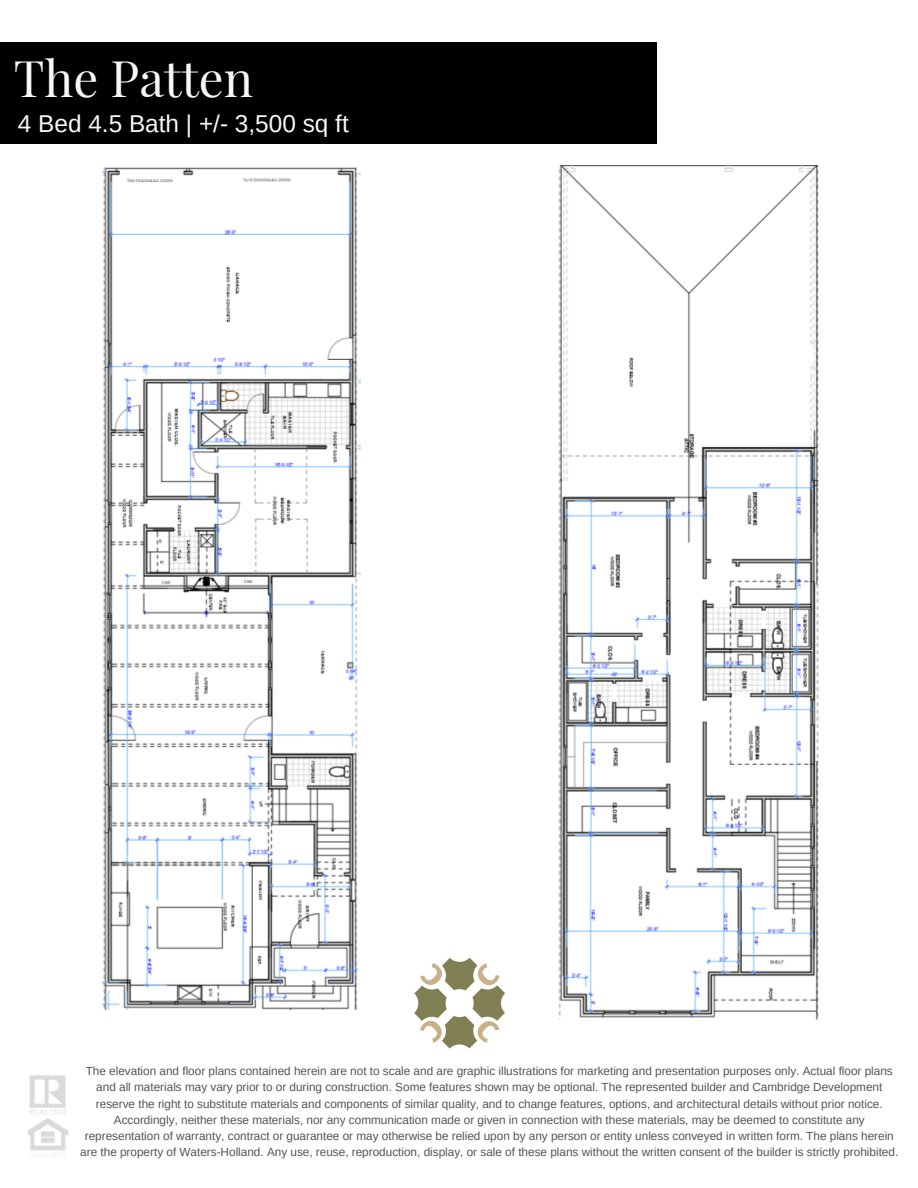
<style>
.page{position:relative;width:918px;height:1188px;background:#fff}
.page>*{position:absolute;margin:0;border:0;box-sizing:border-box;transform-origin:0 0}
.t1{font:49.35px "Playfair Display";color:#f7f7f7}
.t2{font:24.45px "Arimo";color:#f7f7f7}
.t3{font:11.7px/16.2px "Arimo";color:#545454;text-align:center}
</style>
<div class="page">
<div style="left:0;top:43px;width:657px;height:101px;background:#000"></div>
<img style="left:27px;top:1075px;width:42px;height:83px">
<img style="left:414px;top:957px;width:91px;height:92px">
<img style="left:102px;top:167px;width:259px;height:843px">
<img style="left:558px;top:165px;width:261px;height:855px">
<h1 class="t1" style="left:14px;top:43px;width:241px">The Patten</h1>
<h2 class="t2" style="left:18px;top:110px;width:332px">4 Bed 4.5 Bath | +/- 3,500 sq ft</h2>
<p class="t3" style="left:80px;top:1063px;width:819px">The elevation and floor plans contained herein are not to scale and are graphic illustrations for marketing and presentation purposes only. Actual floor plans and all materials may vary prior to or during construction. Some features shown may be optional. The represented builder and Cambridge Development reserve the right to substitute materials and components of similar quality, and to change features, options, and architectural details without prior notice.<br>Accordingly, neither these materials, nor any communication made or given in connection with these materials, may be deemed to constitute any representation of warranty, contract or guarantee or may otherwise be relied upon by any person or entity unless conveyed in written form. The plans herein are the property of Waters-Holland. Any use, reuse, reproduction, display, or sale of these plans without the written consent of the builder is strictly prohibited.</p>
</div>
